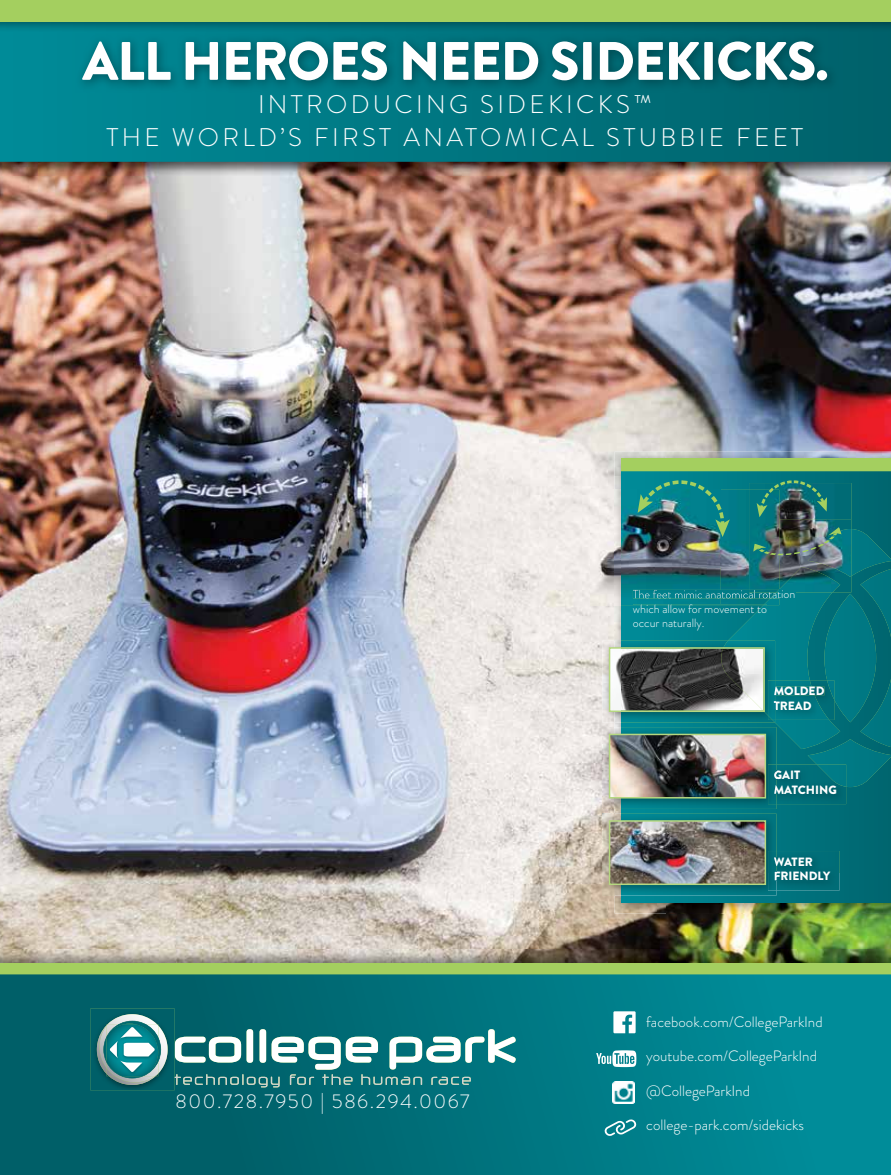
<style>
.page{position:relative;width:891px;height:1175px;background:#fff}
.page>*{position:absolute;margin:0;border:0;box-sizing:border-box;transform-origin:0 0}
.t1{font:900 54px "Brandon Grotesque";letter-spacing:-.02em;color:#fff}
.t2{font:300 25.5px/33px "Brandon Grotesque";letter-spacing:.13em;color:#fff;text-align:center}
.t3{font:300 19.8px "Brandon Grotesque";letter-spacing:.08em;color:#fff}
.t4{font:300 15px "Brandon Grotesque";color:#fff}
.t5{font:300 12px/14.4px "Brandon Grotesque";color:#fff}
.t6{font:900 12px/14.4px "Brandon Grotesque";color:#fff}
</style>
<div class="page">
<img style="left:0;top:176px;width:891px;height:787px">
<img style="left:614px;top:451px;width:277px;height:25px">
<img style="left:614px;top:809px;width:53px;height:104px">
<img style="left:667px;top:903px;width:224px;height:10px">
<div style="left:621px;top:458px;width:270px;height:414px;background:#a4cf5f"></div>
<svg style="left:621px;top:471px;width:270px;height:432px;background:#02717b"></svg>
<img style="left:591px;top:490px;width:17px;height:115px">
<img style="left:777px;top:799px;width:69px;height:5px">
<img style="left:602px;top:727px;width:175px;height:82px">
<img style="left:777px;top:851px;width:62px;height:39px">
<img style="left:777px;top:857px;width:35px;height:9px">
<img style="left:777px;top:871px;width:53px;height:9px">
<img style="left:602px;top:813px;width:175px;height:82px">
<svg style="left:774px;top:857px;width:3px;height:23px"></svg>
<img style="left:608px;top:819px;width:159px;height:66px">
<div style="left:0;top:963px;width:891px;height:200px;background:#a4cf5f"></div>
<svg style="left:0;top:974px;width:891px;height:200px;background:#00747f"></svg>
<img style="left:90px;top:1008px;width:85px;height:82px">
<svg style="left:174px;top:1029px;width:342px;height:58px;background:#4b9599"></svg>
<svg style="left:97px;top:1014px;width:64px;height:64px;background:#5aa0a4"></svg>
<img style="left:0;top:162px;width:891px;height:14px">
<svg style="left:0;top:32px;width:891px;height:130px;background:#007681"></svg>
<img style="left:0;top:21px;width:891px;height:11px">
<div style="left:0;top:0;width:891px;height:21px;background:#a4cf5f"></div>
<img style="left:75px;top:34px;width:764px;height:59px">
<svg style="left:613px;top:1011px;width:23px;height:22px"></svg>
<svg style="left:604px;top:1119px;width:32px;height:16px"></svg>
<svg style="left:596px;top:1050px;width:40px;height:17px"></svg>
<img style="left:612px;top:1081px;width:23px;height:22px">
<img style="left:602px;top:640px;width:6px;height:82px">
<img style="left:608px;top:476px;width:283px;height:323px">
<h1 class="t1" style="left:82px;top:23px;width:748px">ALL HEROES NEED SIDEKICKS.</h1>
<h2 class="t2" style="left:106px;top:88px;width:698px">INTRODUCING SIDEKICKS™<br>THE WORLD’S FIRST ANATOMICAL STUBBIE FEET</h2>
<p class="t5" style="left:633px;top:601px;width:136px">which allow for movement to occur naturally.</p>
<p class="t6" style="left:774px;top:684px;width:52px">MOLDED<br>TREAD</p>
<p class="t6" style="left:774px;top:768px;width:65px">GAIT<br>MATCHING</p>
<h3 class="t3" style="left:176px;top:1087px;width:295px">800.728.7950 | 586.294.0067</h3>
<p class="t6" style="left:774px;top:854px;width:58px">WATER<br>FRIENDLY</p>
<p class="t4" style="left:646px;top:1011px;width:178px">facebook.com/CollegeParkInd</p>
<p class="t4" style="left:646px;top:1046px;width:172px">youtube.com/CollegeParkInd</p>
<p class="t4" style="left:646px;top:1080px;width:105px">@CollegeParkInd</p>
<p class="t4" style="left:646px;top:1115px;width:159px">college-park.com/sidekicks</p>
</div>
